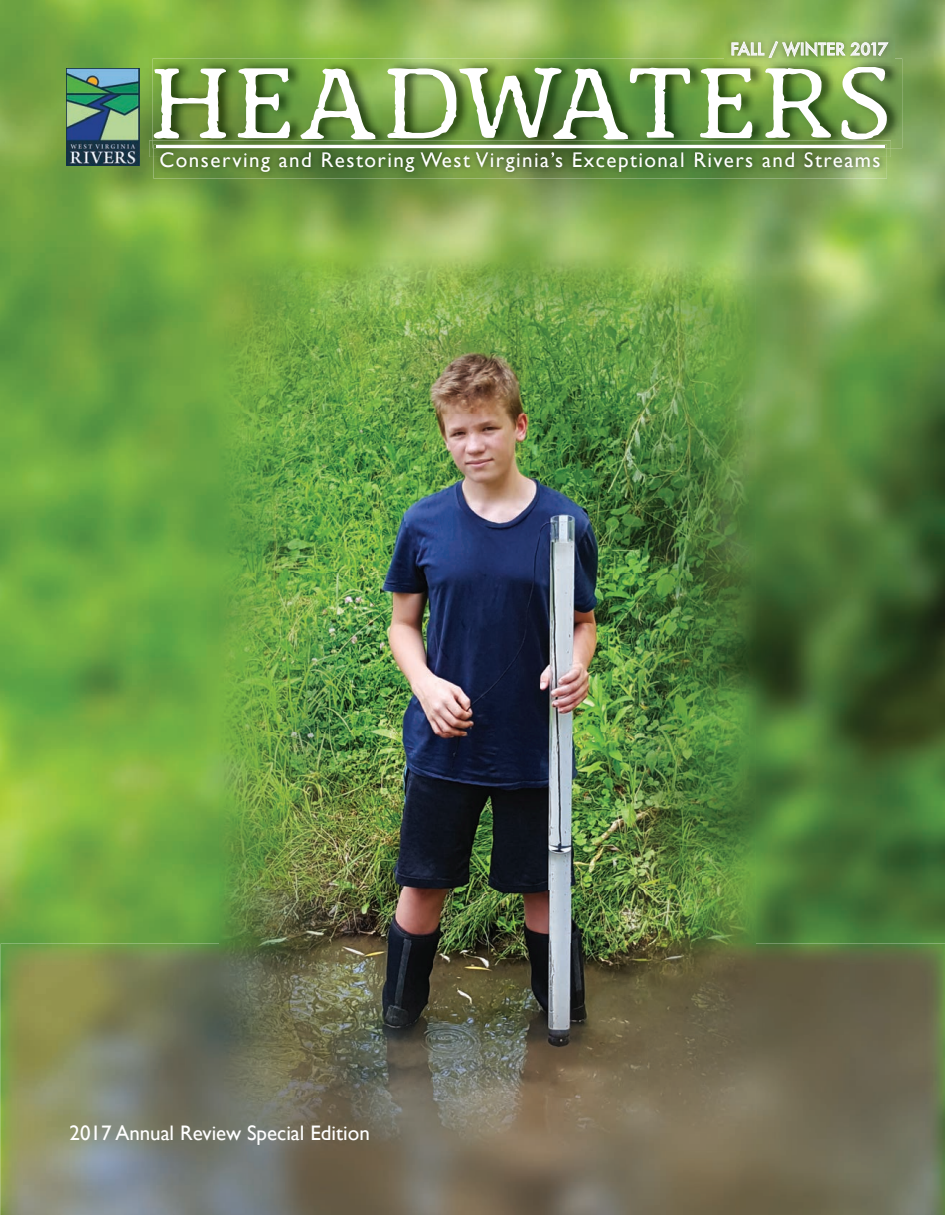
<style>
.page{position:relative;width:945px;height:1215px;background:#fff}
.page>*{position:absolute;margin:0;border:0;box-sizing:border-box;transform-origin:0 0}
.t1{font:96px "Antihistory";letter-spacing:.04em;color:#fff}
.t2{font:21px "Gill Sans";letter-spacing:.07em;color:#fff}
.t3{font:21px "Gill Sans";color:#fff}
.t4{font:500 16.2px "Futura";color:#f2f3f4}
</style>
<div class="page">
<img style="left:0;top:0;width:945px;height:1215px">
<img style="left:725px;top:35px;width:169px;height:24px">
<svg style="left:731px;top:41px;width:158px;height:18px;background:#a8c187"></svg>
<img style="left:1px;top:944px;width:261px;height:271px">
<img style="left:735px;top:944px;width:210px;height:271px">
<img style="left:262px;top:1151px;width:473px;height:64px">
<img style="left:219px;top:256px;width:537px;height:895px">
<img style="left:154px;top:157px;width:733px;height:22px">
<img style="left:161px;top:157px;width:719px;height:15px">
<img style="left:149px;top:140px;width:742px;height:17px">
<img style="left:161px;top:152px;width:719px;height:5px">
<img style="left:153px;top:59px;width:749px;height:89px">
<img style="left:153px;top:140px;width:738px;height:8px">
<img style="left:156px;top:146px;width:728px;height:1px">
<img style="left:66px;top:68px;width:73px;height:98px">
<p class="t4" style="left:730px;top:38px;width:159px">FALL / WINTER 2017</p>
<h1 class="t1" style="left:149px;top:47px;width:744px">HEADWATERS</h1>
<p class="t2" style="left:160px;top:147px;width:722px">Conserving and Restoring West Virginia’s Exceptional Rivers and Streams</p>
<p class="t3" style="left:70px;top:1120px;width:302px">2017 Annual Review Special Edition</p>
</div>
